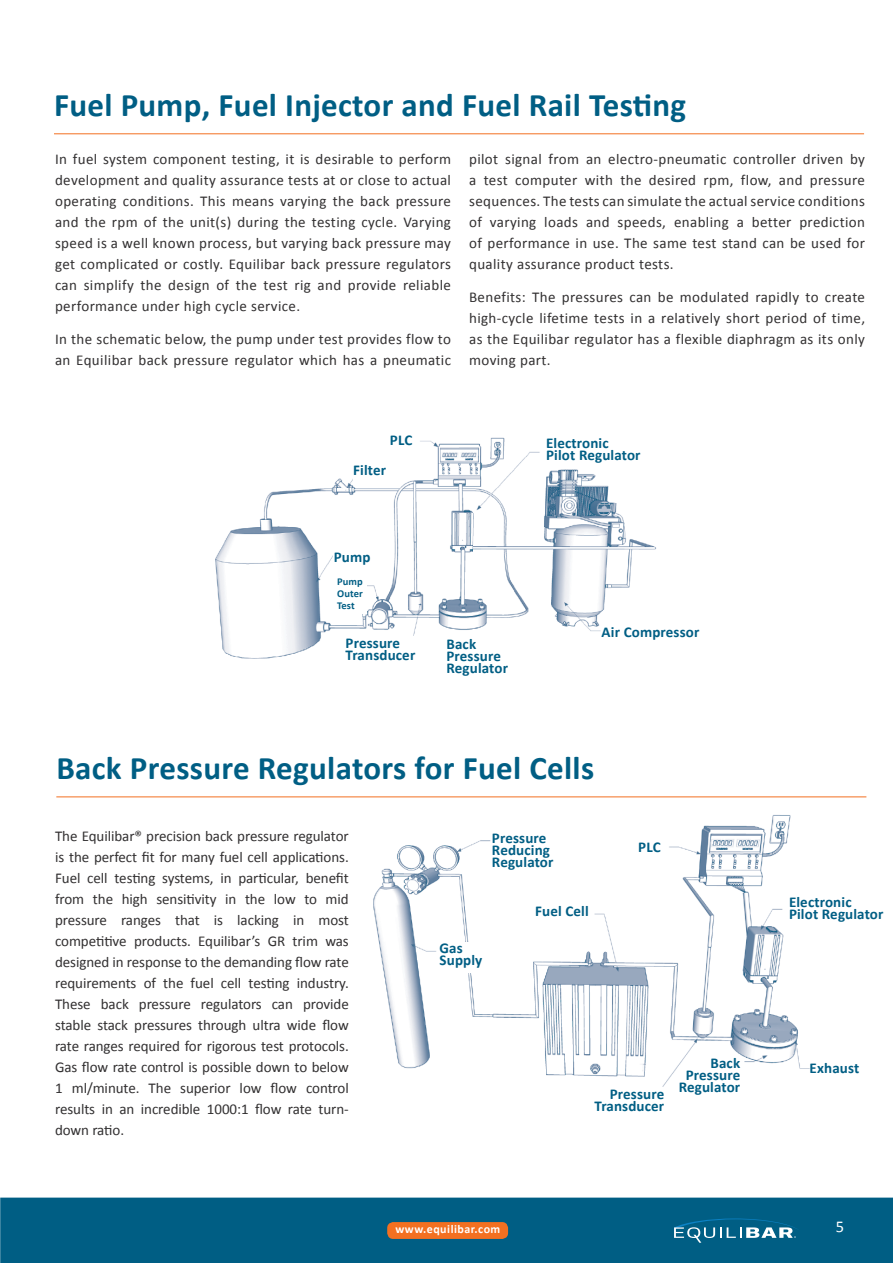
<style>
.page{position:relative;width:893px;height:1263px;background:#fff}
.page>*{position:absolute;margin:0;border:0;box-sizing:border-box;transform-origin:0 0}
.t1{font:700 33px "Calibri";letter-spacing:.01em;color:#005e84}
.t2{font:16.5px "Calibri";color:#fff}
.t3{font:15px/21px "Calibri";letter-spacing:.025em;color:#323031;text-align:justify}
.t4{font:700 15px/12px "Calibri";letter-spacing:.01em;color:#005e84}
.t5{font:700 12px "Calibri";letter-spacing:.04em;color:#fff}
.t6{font:700 10.5px/12px "Calibri";letter-spacing:.01em;color:#005e84;text-align:justify}
</style>
<div class="page">
<div style="left:0;top:1197px;width:893px;height:66px;background:#005e84"></div>
<svg style="left:674px;top:1218px;width:126px;height:25px;background:#2a799a"></svg>
<div style="left:387px;top:1222px;width:121px;height:17px;background:#f37021;border-radius:6px"></div>
<hr style="left:54px;top:133px;width:810px;height:1px;background:#f37021">
<hr style="left:56px;top:796px;width:810px;height:1px;background:#f37021">
<img style="left:373px;top:815px;width:437px;height:272px">
<div style="left:638px;top:841px;width:26px;height:17px;background:#fff"></div>
<div style="left:789px;top:895px;width:98px;height:41px;background:#fff"></div>
<img style="left:215px;top:437px;width:442px;height:222px">
<div style="left:509px;top:622px;width:25px;height:10px;background:#fff"></div>
<div style="left:390px;top:433px;width:26px;height:17px;background:#fff"></div>
<div style="left:546px;top:437px;width:109px;height:30px;background:#fff"></div>
<div style="left:337px;top:577px;width:30px;height:36px;background:#fff"></div>
<div style="left:353px;top:464px;width:44px;height:21px;background:#fff"></div>
<div style="left:334px;top:550px;width:44px;height:22px;background:#fff"></div>
<div style="left:602px;top:626px;width:121px;height:21px;background:#fff"></div>
<div style="left:446px;top:637px;width:67px;height:59px;background:#fff"></div>
<div style="left:346px;top:636px;width:82px;height:30px;background:#fff"></div>
<div style="left:492px;top:831px;width:67px;height:43px;background:#fff"></div>
<div style="left:440px;top:942px;width:58px;height:30px;background:#fff"></div>
<div style="left:535px;top:904px;width:59px;height:17px;background:#fff"></div>
<h1 class="t1" style="left:54px;top:85px;width:634px">Fuel Pump, Fuel Injector and Fuel Rail Testing</h1>
<p class="t3" style="left:55px;top:148px;width:397px">In fuel system component testing, it is desirable to perform development and quality assurance tests at or close to actual operating conditions. This means varying the back pressure and the rpm of the unit(s) during the testing cycle. Varying speed is a well known process, but varying back pressure may get complicated or costly. Equilibar back pressure regulators can simplify the design of the test rig and provide reliable performance under high cycle service.</p>
<p class="t3" style="left:55px;top:328px;width:397px">In the schematic below, the pump under test provides flow to an Equilibar back pressure regulator which has a pneumatic</p>
<p class="t3" style="left:469px;top:148px;width:397px">pilot signal from an electro-pneumatic controller driven by a test computer with the desired rpm, flow, and pressure sequences. The tests can simulate the actual service conditions of varying loads and speeds, enabling a better prediction of performance in use. The same test stand can be used for quality assurance product tests.</p>
<p class="t3" style="left:469px;top:286px;width:397px">Benefits: The pressures can be modulated rapidly to create high-cycle lifetime tests in a relatively short period of time, as the Equilibar regulator has a flexible diaphragm as its only moving part.</p>
<p class="t4" style="left:390px;top:433px;width:24px">PLC</p>
<p class="t4" style="left:546px;top:436px;width:96px">Electronic<br>Pilot Regulator</p>
<p class="t4" style="left:353px;top:463px;width:34px">Filter</p>
<p class="t4" style="left:334px;top:550px;width:38px">Pump</p>
<p class="t6" style="left:337px;top:575px;width:27px">Pump Outer Test</p>
<p class="t4" style="left:346px;top:636px;width:71px">Pressure<br>Transducer</p>
<p class="t4" style="left:446px;top:637px;width:63px">Back<br>Pressure<br>Regulator</p>
<p class="t4" style="left:602px;top:625px;width:99px">Air Compressor</p>
<h1 class="t1" style="left:56px;top:747px;width:539px">Back Pressure Regulators for Fuel Cells</h1>
<p class="t3" style="left:55px;top:824px;width:295px">The Equilibar® precision back pressure regulator is the perfect fit for many fuel cell applications.<br>Fuel cell testing systems, in particular, benefit from the high sensitivity in the low to mid pressure ranges that is lacking in most competitive products. Equilibar’s GR trim was designed in response to the demanding flow rate requirements of the fuel cell testing industry.<br>These back pressure regulators can provide stable stack pressures through ultra wide flow rate ranges required for rigorous test protocols.<br>Gas flow rate control is possible down to below 1 ml/minute. The superior low flow control results in an incredible 1000:1 flow rate turn&shy;down ratio.</p>
<p class="t4" style="left:492px;top:831px;width:63px">Pressure<br>Reducing<br>Regulator</p>
<p class="t4" style="left:440px;top:941px;width:44px">Gas<br>Supply</p>
<p class="t4" style="left:535px;top:904px;width:55px">Fuel Cell</p>
<p class="t4" style="left:638px;top:841px;width:24px">PLC</p>
<p class="t4" style="left:594px;top:1087px;width:71px;text-align:right">Pressure<br>Transducer</p>
<p class="t4" style="left:679px;top:1056px;width:63px;text-align:right">Back<br>Pressure<br>Regulator</p>
<p class="t4" style="left:789px;top:895px;width:96px">Electronic<br>Pilot Regulator</p>
<p class="t4" style="left:810px;top:1061px;width:51px">Exhaust</p>
<p class="t5" style="left:395px;top:1222px;width:106px">www.equilibar.com</p>
<p class="t2" style="left:836px;top:1217px;width:10px">5</p>
</div>
